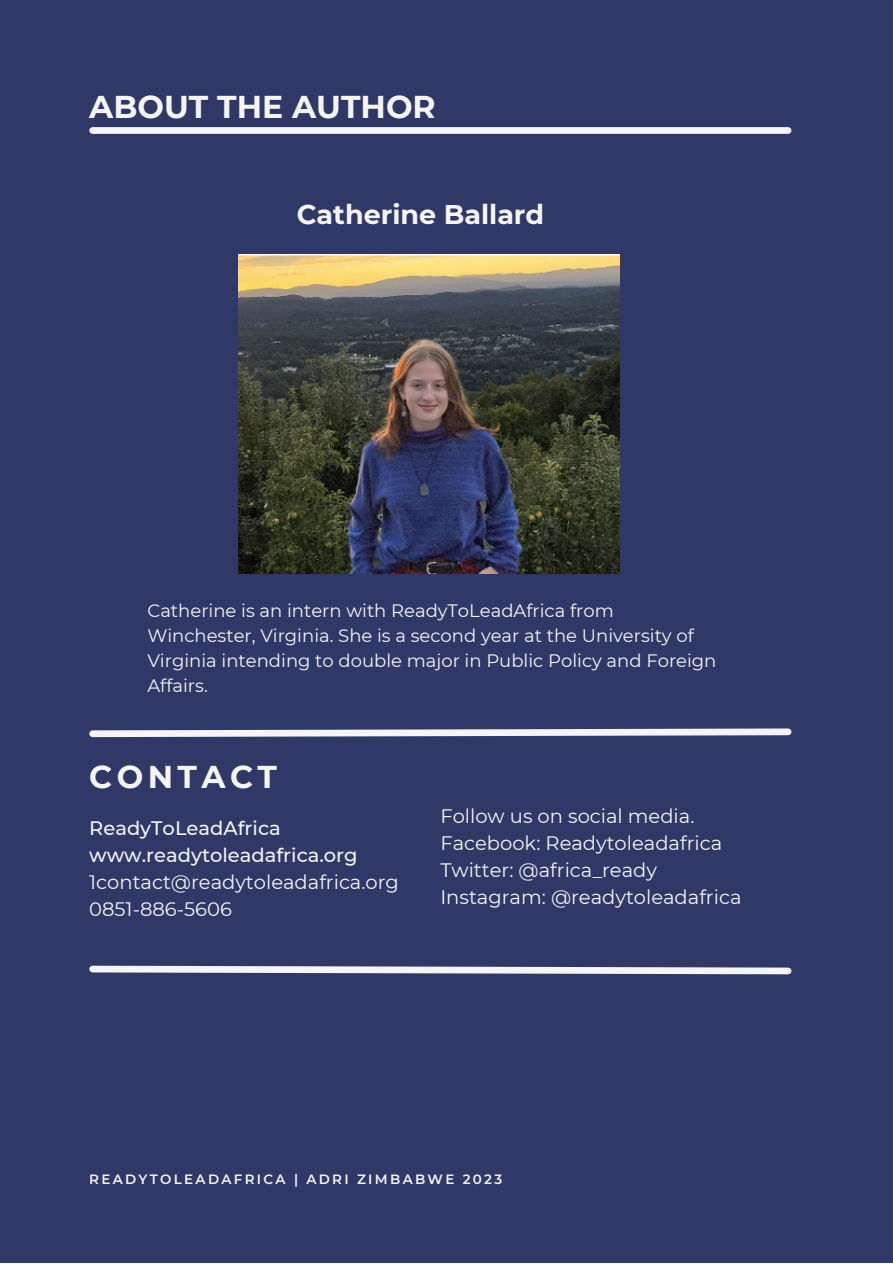
<style>
.page{position:relative;width:893px;height:1264px;background:#fff}
.page>*{position:absolute;margin:0;border:0;box-sizing:border-box;transform-origin:0 0}
.t1{font:700 31.5px "Montserrat";color:#f5f5f5}
.t2{font:700 31.5px "Montserrat";letter-spacing:.14em;color:#f5f5f5}
.t3{font:700 27px "Montserrat";color:#f5f5f5}
.t4{font:19.5px "Montserrat";color:#f5f5f5}
.t5{font:500 19.5px "Montserrat";color:#f5f5f5}
.t6{font:18px/24.8px "Montserrat";color:#f5f5f5}
.t7{font:600 13.5px "Montserrat";letter-spacing:.17em;color:#f5f5f5}
</style>
<div class="page">
<div style="left:0;top:0;width:892px;height:1262px;background:#303868"></div>
<svg style="left:89px;top:728px;width:703px;height:10px"></svg>
<svg style="left:89px;top:965px;width:703px;height:10px"></svg>
<div style="left:93px;top:127px;width:695px;height:7px;background:#f5f5f5"></div>
<img style="left:238px;top:254px;width:381px;height:319px">
<p class="t1" style="left:89px;top:87px;width:348px">ABOUT THE AUTHOR</p>
<p class="t3" style="left:297px;top:198px;width:249px">Catherine Ballard</p>
<p class="t6" style="left:147px;top:598px;width:570px">Catherine is an intern with ReadyToLeadAfrica from Winchester, Virginia. She is a second year at the University of Virginia intending to double major in Public Policy and Foreign Affairs.</p>
<p class="t2" style="left:89px;top:757px;width:189px">CONTACT</p>
<p class="t5" style="left:89px;top:816px;width:193px">ReadyToLeadAfrica</p>
<p class="t5" style="left:89px;top:843px;width:270px">www.readytoleadafrica.org</p>
<p class="t4" style="left:89px;top:870px;width:311px">1contact@readytoleadafrica.org</p>
<p class="t4" style="left:89px;top:897px;width:144px">0851-886-5606</p>
<p class="t4" style="left:440px;top:803px;width:255px">Follow us on social media.</p>
<p class="t4" style="left:440px;top:830px;width:283px">Facebook: Readytoleadafrica</p>
<p class="t4" style="left:440px;top:857px;width:218px">Twitter: @africa_ready</p>
<p class="t4" style="left:440px;top:884px;width:302px">Instagram: @readytoleadafrica</p>
<p class="t7" style="left:89px;top:1170px;width:414px">READYTOLEADAFRICA | ADRI ZIMBABWE 2023</p>
</div>
